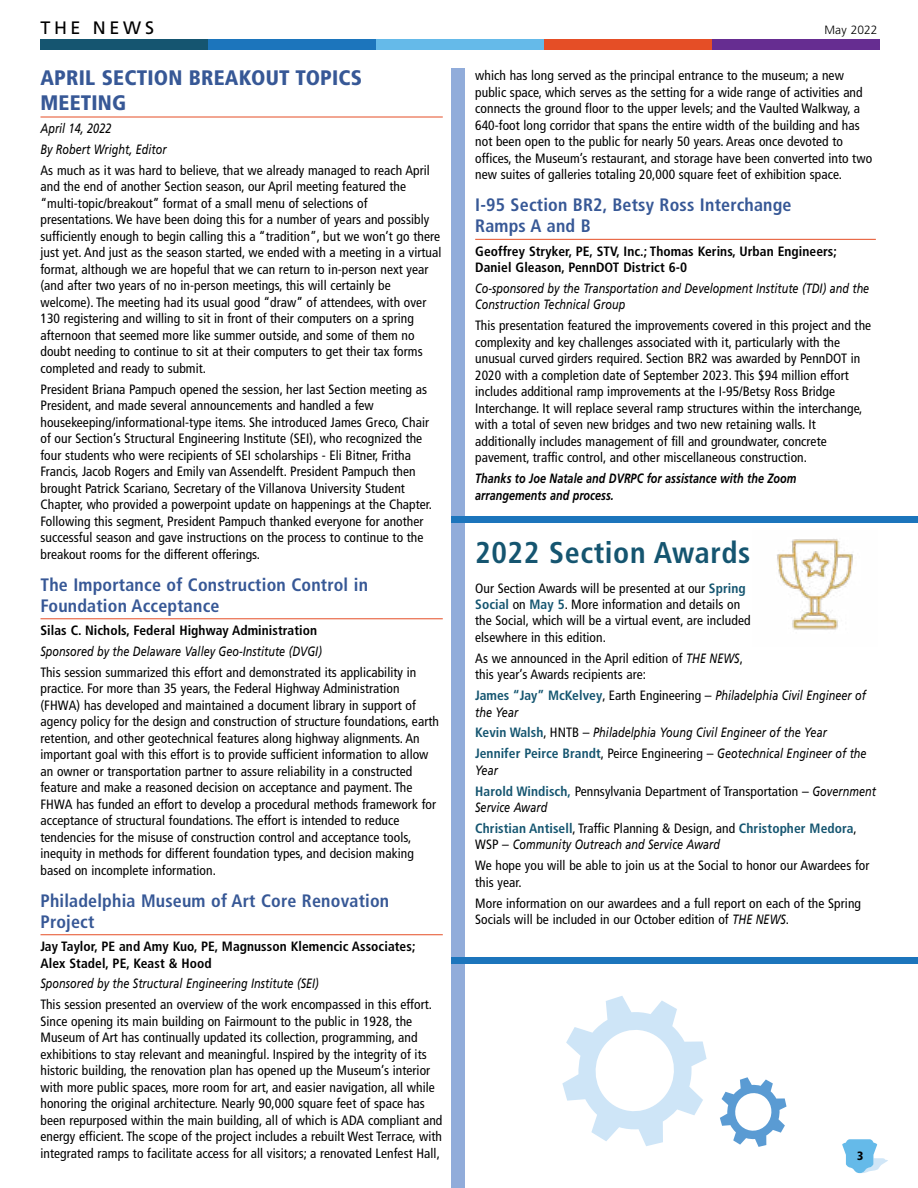
<style>
.page{position:relative;width:918px;height:1188px;background:#fff}
.page>*{position:absolute;margin:0;border:0;box-sizing:border-box;transform-origin:0 0}
.t1{font:700 condensed 30px "Frutiger LT Std";letter-spacing:.02em;color:#155570}
.t2{font:900 condensed 21px/25.2px "Frutiger LT Std";letter-spacing:.01em;color:#375896}
.t3{font:700 condensed 18px/21px "Frutiger LT Std";letter-spacing:.01em;color:#375896}
.t4{font:18px "Frutiger LT Std";letter-spacing:.2em;color:#000}
.t5{font:condensed 13.5px/16.5px "Frutiger LT Std";letter-spacing:.005em;color:#000}
.t6{font:italic 13.5px/20.9px "Frutiger LT Std";letter-spacing:.005em;color:#000;scale:.8 1}
.t7{font:700 condensed 13.5px/16.5px "Frutiger LT Std";letter-spacing:.005em;color:#000}
.t8{font:700 condensed 13.5px/20.9px "Frutiger LT Std";letter-spacing:.005em;color:#155570}
.t9{font:italic 700 13.5px/16.5px "Frutiger LT Std";letter-spacing:.005em;color:#000;scale:.8 1}
.t10{font:300 12px "Frutiger LT Std";letter-spacing:.01em;color:#000}
.t11{font:900 condensed 12px "Frutiger LT Std";color:#000}
.s1{font-weight:700;color:#155570}
.s2{font-style:italic;font-stretch:normal}
.s3{font-weight:700;font-style:normal;font-stretch:condensed;color:#155570}
.s4{font-style:normal;font-stretch:condensed}
.s5{font-weight:400;font-style:italic;font-stretch:normal;color:#000}
.s6{font-weight:400;color:#000}
</style>
<div class="page">
<div style="left:451px;top:68px;width:14px;height:1120px;background:#91acda"></div>
<div style="left:451px;top:516px;width:467px;height:7px;background:#1c75bc"></div>
<div style="left:451px;top:957px;width:467px;height:6px;background:#1c75bc"></div>
<hr style="left:40px;top:117px;width:403px;height:1px;background:#e54e26">
<hr style="left:40px;top:619px;width:403px;height:1px;background:#e54e26">
<hr style="left:40px;top:934px;width:403px;height:1px;background:#e54e26">
<hr style="left:475px;top:239px;width:401px;height:1px;background:#e54e26">
<img style="left:777px;top:539px;width:76px;height:91px">
<svg style="left:842px;top:1139px;width:46px;height:34px"></svg>
<div style="left:40px;top:39px;width:168px;height:11px;background:#155570"></div>
<div style="left:208px;top:39px;width:168px;height:11px;background:#1c75bc"></div>
<div style="left:376px;top:39px;width:168px;height:11px;background:#65bae9"></div>
<div style="left:544px;top:39px;width:168px;height:11px;background:#e54e26"></div>
<div style="left:712px;top:39px;width:168px;height:11px;background:#662d91"></div>
<svg style="left:562px;top:996px;width:145px;height:150px"></svg>
<svg style="left:720px;top:1077px;width:67px;height:70px"></svg>
<h3 class="t4" style="left:40px;top:17px;width:115px">THE NEWS</h3>
<p class="t10" style="left:825px;top:23px;width:54px">May 2022</p>
<h2 class="t2" style="left:40px;top:65px;width:323px">APRIL SECTION BREAKOUT TOPICS<br>MEETING</h2>
<p class="t6" style="left:40px;top:118px;width:159px">April 14, 2022<br>By Robert Wright, Editor</p>
<p class="t5" style="left:40px;top:162px;width:403px">As much as it was hard to believe, that we already managed to reach April and the end of another Section season, our April meeting featured the “multi-topic/breakout” format of a small menu of selections of presentations. We have been doing this for a number of years and possibly sufficiently enough to begin calling this a “tradition”, but we won’t go there just yet. And just as the season started, we ended with a meeting in a virtual format, although we are hopeful that we can return to in-person next year (and after two years of no in-person meetings, this will certainly be welcome). The meeting had its usual good “draw” of attendees, with over 130 registering and willing to sit in front of their computers on a spring afternoon that seemed more like summer outside, and some of them no doubt needing to continue to sit at their computers to get their tax forms completed and ready to submit.</p>
<p class="t5" style="left:40px;top:381px;width:393px">President Briana Pampuch opened the session, her last Section meeting as President, and made several announcements and handled a few housekeeping/informational-type items. She introduced James Greco, Chair of our Section’s Structural Engineering Institute (SEI), who recognized the four students who were recipients of SEI scholarships - Eli Bitner, Fritha Francis, Jacob Rogers and Emily van Assendelft. President Pampuch then brought Patrick Scariano, Secretary of the Villanova University Student Chapter, who provided a powerpoint update on happenings at the Chapter.<br>Following this segment, President Pampuch thanked everyone for another successful season and gave instructions on the process to continue to the breakout rooms for the different offerings.</p>
<h3 class="t3" style="left:40px;top:574px;width:329px">The Importance of Construction Control in<br>Foundation Acceptance</h3>
<p class="t7" style="left:40px;top:622px;width:278px">Silas C. Nichols, Federal Highway Administration</p>
<p class="t6" style="left:40px;top:641px;width:353px">Sponsored by the Delaware Valley Geo-Institute (DVGI)</p>
<p class="t5" style="left:40px;top:664px;width:400px">This session summarized this effort and demonstrated its applicability in practice. For more than 35 years, the Federal Highway Administration (FHWA) has developed and maintained a document library in support of agency policy for the design and construction of structure foundations, earth retention, and other geotechnical features along highway alignments. An important goal with this effort is to provide sufficient information to allow an owner or transportation partner to assure reliability in a constructed feature and make a reasoned decision on acceptance and payment. The FHWA has funded an effort to develop a procedural methods framework for acceptance of structural foundations. The effort is intended to reduce tendencies for the misuse of construction control and acceptance tools, inequity in methods for different foundation types, and decision making based on incomplete information.</p>
<h3 class="t3" style="left:40px;top:890px;width:350px">Philadelphia Museum of Art Core Renovation<br>Project</h3>
<p class="t7" style="left:40px;top:938px;width:377px">Jay Taylor, PE and Amy Kuo, PE, Magnusson Klemencic Associates;<br>Alex Stadel, PE, Keast &amp; Hood</p>
<p class="t6" style="left:40px;top:973px;width:349px">Sponsored by the Structural Engineering Institute (SEI)</p>
<p class="t5" style="left:40px;top:996px;width:403px">This session presented an overview of the work encompassed in this effort.<br>Since opening its main building on Fairmount to the public in 1928, the Museum of Art has continually updated its collection, programming, and exhibitions to stay relevant and meaningful. Inspired by the integrity of its historic building, the renovation plan has opened up the Museum’s interior with more public spaces, more room for art, and easier navigation, all while honoring the original architecture. Nearly 90,000 square feet of space has been repurposed within the main building, all of which is ADA compliant and energy efficient. The scope of the project includes a rebuilt West Terrace, with integrated ramps to facilitate access for all visitors; a renovated Lenfest Hall,</p>
<p class="t5" style="left:475px;top:67px;width:398px">which has long served as the principal entrance to the museum; a new public space, which serves as the setting for a wide range of activities and connects the ground floor to the upper levels; and the Vaulted Walkway, a 640-foot long corridor that spans the entire width of the building and has not been open to the public for nearly 50 years. Areas once devoted to offices, the Museum’s restaurant, and storage have been converted into two new suites of galleries totaling 20,000 square feet of exhibition space.</p>
<h3 class="t3" style="left:475px;top:195px;width:318px">I-95 Section BR2, Betsy Ross Interchange<br>Ramps A and B</h3>
<p class="t7" style="left:475px;top:243px;width:363px">Geoffrey Stryker, PE, STV, Inc.; Thomas Kerins, Urban Engineers;<br>Daniel Gleason, PennDOT District 6-0</p>
<p class="t6" style="left:475px;top:280px;width:494px;line-height:16.5px">Co-sponsored by the Transportation and Development Institute (TDI) and the<br>Construction Technical Group</p>
<p class="t5" style="left:475px;top:317px;width:398px">This presentation featured the improvements covered in this project and the complexity and key challenges associated with it, particularly with the unusual curved girders required. Section BR2 was awarded by PennDOT in 2020 with a completion date of September 2023. This $94 million effort includes additional ramp improvements at the I-95/Betsy Ross Bridge Interchange. It will replace several ramp structures within the interchange, with a total of seven new bridges and two new retaining walls. It additionally includes management of fill and groundwater, concrete pavement, traffic control, and other miscellaneous construction.</p>
<p class="t9" style="left:475px;top:470px;width:403px">Thanks to Joe Natale and DVRPC for assistance with the Zoom arrangements and process.</p>
<h1 class="t1" style="left:475px;top:534px;width:277px">2022 Section Awards</h1>
<p class="t5" style="left:475px;top:580px;width:277px">Our Section Awards will be presented at our <span class="s1">Spring Social</span> on <span class="s1">May 5</span>. More information and details on the Social, which will be a virtual event, are included elsewhere in this edition.</p>
<p class="t5" style="left:475px;top:650px;width:269px">As we announced in the April edition of <span class="s2">THE NEWS</span>, this year’s Awards recipients are:</p>
<p class="t6" style="left:475px;top:687px;width:490px;line-height:16.5px"><span class="s3">James “Jay” McKelvey</span><span class="s4">, Earth Engineering –</span> Philadelphia Civil Engineer of the Year</p>
<p class="t6" style="left:475px;top:722px;width:491px"><span class="s3">Kevin Walsh</span><span class="s4">, HNTB –</span> Philadelphia Young Civil Engineer of the Year<br><span class="s3">Jennifer Peirce Brandt</span><span class="s4">, Peirce Engineering –</span> Geotechnical Engineer of the</p>
<p class="t5" style="left:475px;top:760px;width:402px;line-height:20.9px"><span class="s2">Year<br></span><span class="s1">Harold Windisch,</span> Pennsylvania Department of Transportation – <span class="s2">Government</span></p>
<p class="t8" style="left:475px;top:797px;width:383px"><span class="s5">Service Award<br></span>Christian Antisell<span class="s6">, Traffic Planning &amp; Design, and</span> Christopher Medora<span class="s6">,</span></p>
<p class="t5" style="left:475px;top:834px;width:396px;line-height:20.9px">WSP – <span class="s2">Community Outreach and Service Award<br></span>We hope you will be able to join us at the Social to honor our Awardees for</p>
<p class="t5" style="left:475px;top:872px;width:387px;line-height:20.9px">this year.<br>More information on our awardees and a full report on each of the Spring</p>
<p class="t5" style="left:475px;top:911px;width:316px">Socials will be included in our October edition of <span class="s2">THE NEWS</span>.</p>
<p class="t11" style="left:857px;top:1148px;width:8px">3</p>
</div>
